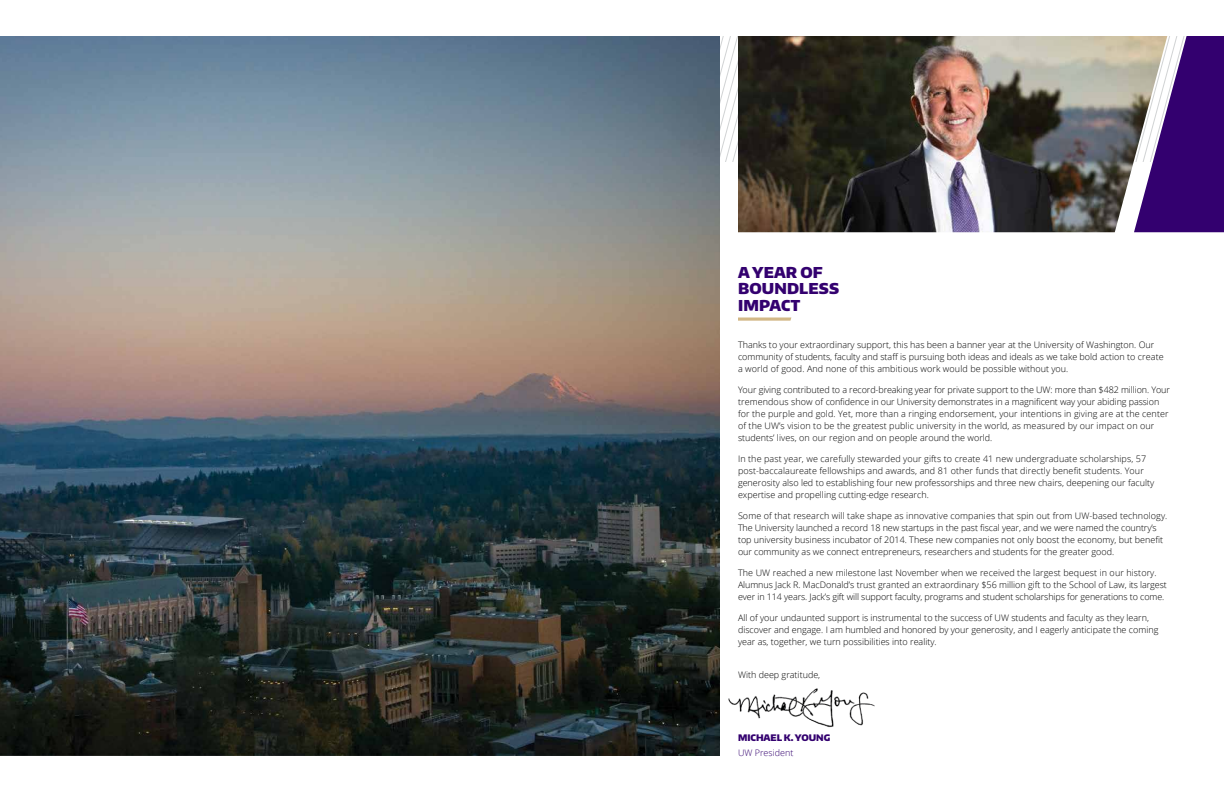
<style>
.page{position:relative;width:1224px;height:792px;background:#fff}
.page>*{position:absolute;margin:0;border:0;box-sizing:border-box;transform-origin:0 0}
.t1{font:900 15px/16.7px "Encode Sans Normal";letter-spacing:.01em;color:#33006f}
.t2{font:300 9px/12px "Open Sans";color:#000}
.t3{font:900 9px "Encode Sans Normal";color:#33006f}
.t4{font:300 9px "Open Sans";color:#33006f}
</style>
<div class="page">
<img style="left:728px;top:688px;width:147px;height:40px">
<img style="left:0;top:36px;width:720px;height:720px">
<img style="left:738px;top:36px;width:396px;height:196px">
<svg style="left:1134px;top:36px;width:90px;height:196px"></svg>
<svg style="left:738px;top:318px;width:53px;height:3px"></svg>
<h1 class="t1" style="left:738px;top:263px;width:103px">A YEAR OF<br>BOUNDLESS<br>IMPACT</h1>
<p class="t2" style="left:738px;top:338px;width:427px">Thanks to your extraordinary support, this has been a banner year at the University of Washington. Our community of students, faculty and staff is pursuing both ideas and ideals as we take bold action to create a world of good. And none of this ambitious work would be possible without you.</p>
<p class="t2" style="left:738px;top:383px;width:434px">Your giving contributed to a record-breaking year for private support to the UW: more than $482 million. Your tremendous show of confidence in our University demonstrates in a magnificent way your abiding passion for the purple and gold. Yet, more than a ringing endorsement, your intentions in giving are at the center of the UW’s vision to be the greatest public university in the world, as measured by our impact on our students’ lives, on our region and on people around the world.</p>
<p class="t2" style="left:738px;top:452px;width:418px">In the past year, we carefully stewarded your gifts to create 41 new undergraduate scholarships, 57 post-baccalaureate fellowships and awards, and 81 other funds that directly benefit students. Your generosity also led to establishing four new professorships and three new chairs, deepening our faculty expertise and propelling cutting-edge research.</p>
<p class="t2" style="left:738px;top:509px;width:431px">Some of that research will take shape as innovative companies that spin out from UW-based technology.<br>The University launched a record 18 new startups in the past fiscal year, and we were named the country’s top university business incubator of 2014. These new companies not only boost the economy, but benefit our community as we connect entrepreneurs, researchers and students for the greater good.</p>
<p class="t2" style="left:738px;top:566px;width:430px">The UW reached a new milestone last November when we received the largest bequest in our history.<br>Alumnus Jack R. MacDonald’s trust granted an extraordinary $56 million gift to the School of Law, its largest ever in 114 years. Jack’s gift will support faculty, programs and student scholarships for generations to come.</p>
<p class="t2" style="left:738px;top:611px;width:422px">All of your undaunted support is instrumental to the success of UW students and faculty as they learn, discover and engage. I am humbled and honored by your generosity, and I eagerly anticipate the coming year as, together, we turn possibilities into reality.</p>
<p class="t2" style="left:738px;top:668px;width:84px">With deep gratitude,</p>
<p class="t3" style="left:738px;top:732px;width:26px">MICHAEL</p>
<p class="t3" style="left:784px;top:732px;width:47px">K. YOU NG</p>
<p class="t4" style="left:738px;top:747px;width:57px">UW President</p>
</div>
